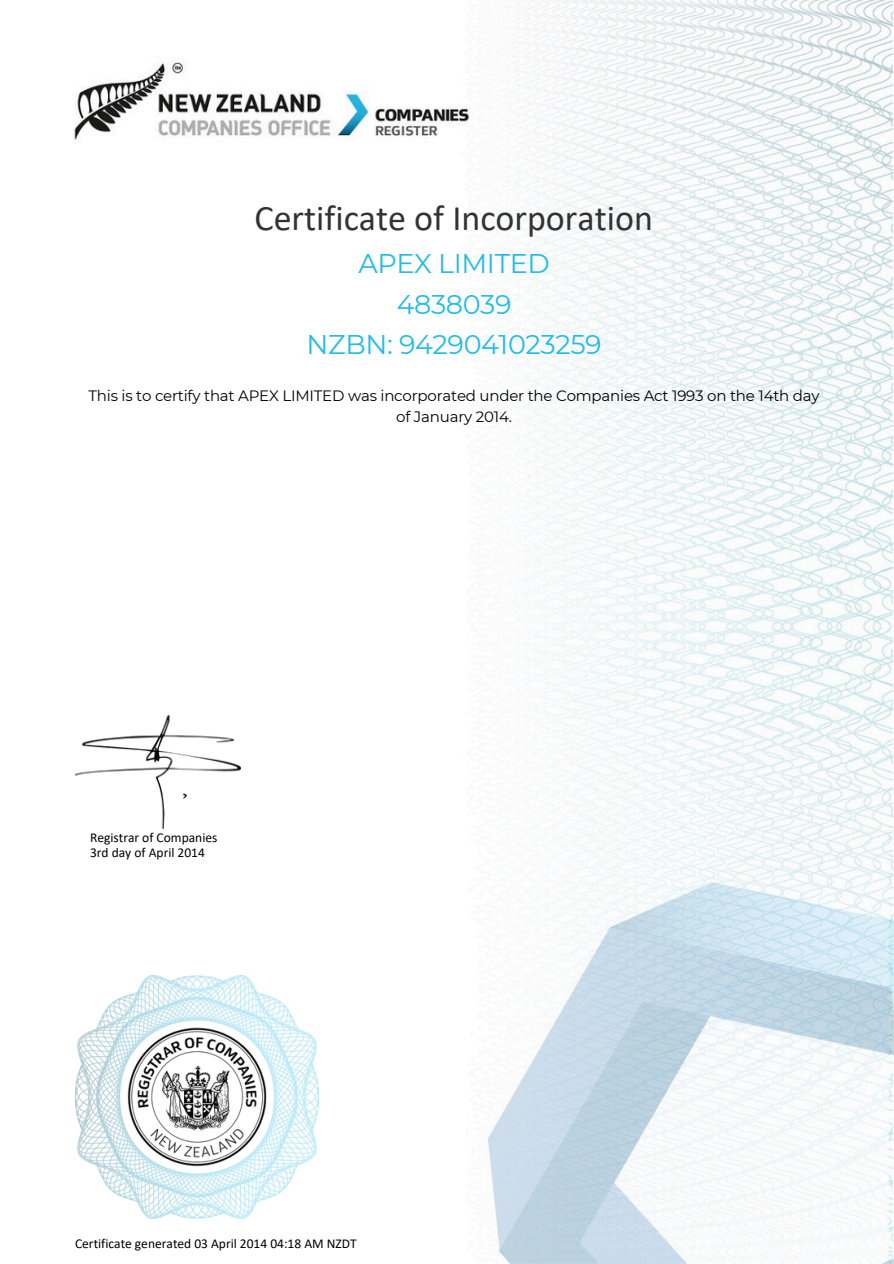
<style>
.page{position:relative;width:894px;height:1264px;background:#fff}
.page>*{position:absolute;margin:0;border:0;box-sizing:border-box;transform-origin:0 0}
.t1{font:36px "Calibri";color:#333}
.t2{font:27px/40.5px "Montserrat";letter-spacing:-.015em;color:#23bce9;text-align:center}
.t3{font:15px/21.3px "Montserrat";letter-spacing:-.015em;color:#000;text-align:center}
.t4{font:13.5px/14.7px "Calibri";color:#000}
</style>
<div class="page">
<img style="left:74px;top:0;width:819px;height:1263px">
<img style="left:75px;top:715px;width:165px;height:113px">
<img style="left:75px;top:975px;width:243px;height:243px">
<p class="t1" style="left:254px;top:202px;width:400px">Certificate of Incorporation</p>
<p class="t2" style="left:306px;top:243px;width:296px">APEX LIMITED<br>4838039<br>NZBN: 9429041023259</p>
<h1 class="t3" style="left:88px;top:384px;width:732px">This is to certify that APEX LIMITED was incorporated under the Companies Act 1993 on the 14th day of January 2014.</h1>
<h2 class="t4" style="left:90px;top:831px;width:129px">Registrar of Companies<br>3rd day of April 2014</h2>
<p class="t4" style="left:75px;top:1236px;width:283px">Certificate generated 03 April 2014 04:18 AM NZDT</p>
</div>
